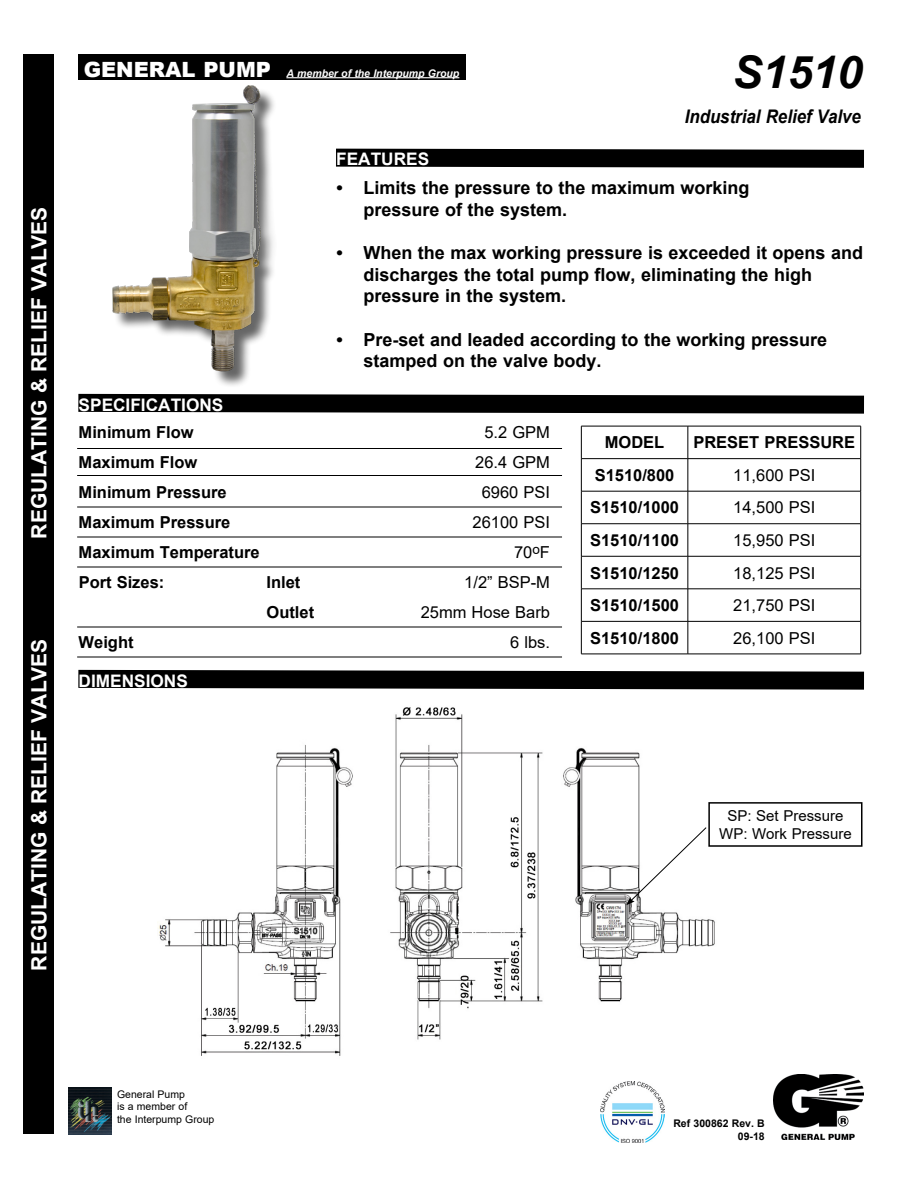
<style>
.page{position:relative;width:918px;height:1188px;background:#fff}
.page>*{position:absolute;margin:0;border:0;box-sizing:border-box;transform-origin:0 0}
.t1{font:italic 700 45px "Arial";color:#000}
.t2{font:700 21px "Arial";color:#fff}
.t3{font:italic 700 18.75px "Arial";color:#000;scale:.9 1}
.t4{font:700 18px/21.6px "Arial";color:#000}
.t5{font:700 17.25px "Arial";color:#fff}
.t6{font:700 16.5px "Arial";color:#000}
.t7{font:16.5px "Arial";color:#000}
.t8{font:15px/18px "Arial";color:#000;text-align:center}
.t9{font:10.5px/12.6px "Arial";color:#000}
.t10{font:italic 700 10.5px "Arial";color:#fff}
.t11{font:700 10.5px/12.6px "Arial";color:#000;text-align:right}
.s1{font-weight:900;font-style:normal;font-size:21px}
</style>
<div class="page">
<div style="left:24px;top:54px;width:30px;height:1080px;background:#000"></div>
<div style="left:78px;top:54px;width:387px;height:26px;background:#000"></div>
<hr style="left:286px;top:77px;width:173px;height:1px;background:#fff">
<svg style="left:78px;top:393px;width:787px;height:21px;background:#242424"></svg>
<img style="left:774px;top:1075px;width:90px;height:65px">
<img style="left:68px;top:1088px;width:44px;height:46px">
<svg style="left:78px;top:669px;width:787px;height:21px;background:#242424"></svg>
<img style="left:159px;top:707px;width:556px;height:349px">
<div style="left:709px;top:803px;width:153px;height:43px;background:#fff"></div>
<div style="left:708px;top:802px;width:154px;height:45px;border:2px solid #000"></div>
<svg style="left:626px;top:827px;width:80px;height:78px"></svg>
<svg style="left:336px;top:148px;width:528px;height:20px;background:#191919"></svg>
<hr style="left:77px;top:627px;width:485px;height:1px;background:#000">
<hr style="left:77px;top:537px;width:485px;height:1px;background:#000">
<hr style="left:77px;top:507px;width:485px;height:1px;background:#000">
<hr style="left:77px;top:475px;width:485px;height:1px;background:#000">
<hr style="left:77px;top:567px;width:485px;height:1px;background:#000">
<hr style="left:77px;top:657px;width:485px;height:1px;background:#000">
<hr style="left:77px;top:448px;width:485px;height:1px;background:#000">
<svg style="left:582px;top:427px;width:278px;height:227px"></svg>
<hr style="left:581px;top:426px;width:107px;height:1px;background:#000">
<hr style="left:581px;top:426px;width:1px;height:33px;background:#000">
<hr style="left:688px;top:426px;width:173px;height:1px;background:#000">
<hr style="left:688px;top:426px;width:1px;height:33px;background:#000">
<hr style="left:860px;top:426px;width:1px;height:33px;background:#000">
<hr style="left:581px;top:458px;width:107px;height:1px;background:#000">
<hr style="left:581px;top:459px;width:1px;height:32px;background:#000">
<hr style="left:688px;top:458px;width:173px;height:1px;background:#000">
<hr style="left:688px;top:459px;width:1px;height:32px;background:#000">
<hr style="left:860px;top:459px;width:1px;height:32px;background:#000">
<hr style="left:581px;top:491px;width:107px;height:1px;background:#000">
<hr style="left:581px;top:491px;width:1px;height:33px;background:#000">
<hr style="left:688px;top:491px;width:173px;height:1px;background:#000">
<hr style="left:688px;top:491px;width:1px;height:33px;background:#000">
<hr style="left:860px;top:491px;width:1px;height:33px;background:#000">
<hr style="left:581px;top:523px;width:107px;height:1px;background:#000">
<hr style="left:581px;top:524px;width:1px;height:32px;background:#000">
<hr style="left:688px;top:523px;width:173px;height:1px;background:#000">
<hr style="left:688px;top:524px;width:1px;height:32px;background:#000">
<hr style="left:860px;top:524px;width:1px;height:32px;background:#000">
<hr style="left:581px;top:556px;width:107px;height:1px;background:#000">
<hr style="left:581px;top:556px;width:1px;height:33px;background:#000">
<hr style="left:688px;top:556px;width:173px;height:1px;background:#000">
<hr style="left:688px;top:556px;width:1px;height:33px;background:#000">
<hr style="left:860px;top:556px;width:1px;height:33px;background:#000">
<hr style="left:581px;top:589px;width:107px;height:1px;background:#000">
<hr style="left:581px;top:589px;width:1px;height:32px;background:#000">
<hr style="left:688px;top:589px;width:173px;height:1px;background:#000">
<hr style="left:688px;top:589px;width:1px;height:32px;background:#000">
<hr style="left:860px;top:589px;width:1px;height:32px;background:#000">
<hr style="left:581px;top:621px;width:107px;height:1px;background:#000">
<hr style="left:581px;top:621px;width:1px;height:33px;background:#000">
<hr style="left:688px;top:621px;width:173px;height:1px;background:#000">
<hr style="left:688px;top:621px;width:1px;height:33px;background:#000">
<hr style="left:860px;top:621px;width:1px;height:33px;background:#000">
<hr style="left:581px;top:654px;width:107px;height:1px;background:#000">
<hr style="left:688px;top:654px;width:173px;height:1px;background:#000">
<img style="left:601px;top:1081px;width:64px;height:61px">
<img style="left:112px;top:77px;width:191px;height:309px">
<p class="t2" style="left:24px;top:539px;width:333px;rotate:-90deg">REGULATING &amp; RELIEF VALVES</p>
<p class="t2" style="left:24px;top:971px;width:333px;rotate:-90deg">REGULATING &amp; RELIEF VALVES</p>
<p class="t10" style="left:84px;top:66px;width:377px"><span class="s1">GENERAL PUMP</span> A member of the Interpump Group</p>
<p class="t5" style="left:336px;top:146px;width:94px">FEATURES</p>
<h1 class="t1" style="left:732px;top:42px;width:132px">S1510</h1>
<p class="t3" style="left:685px;top:104px;width:197px">Industrial Relief Valve</p>
<p class="t5" style="left:79px;top:392px;width:146px">SPECIFICATIONS</p>
<p class="t4" style="left:364px;top:177px;width:388px;text-indent:-27px">• Limits the pressure to the maximum working pressure of the system.</p>
<p class="t4" style="left:364px;top:242px;width:501px;text-indent:-27px">• When the max working pressure is exceeded it opens and discharges the total pump flow, eliminating the high pressure in the system.</p>
<p class="t4" style="left:364px;top:329px;width:465px;text-indent:-27px">• Pre-set and leaded according to the working pressure stamped on the valve body.</p>
<p class="t6" style="left:79px;top:421px;width:117px">Minimum Flow</p>
<p class="t7" style="left:484px;top:421px;width:67px">5.2 GPM</p>
<p class="t6" style="left:79px;top:451px;width:120px">Maximum Flow</p>
<p class="t7" style="left:475px;top:451px;width:76px">26.4 GPM</p>
<p class="t6" style="left:79px;top:481px;width:150px">Minimum Pressure</p>
<p class="t7" style="left:482px;top:481px;width:70px">6960 PSI</p>
<p class="t6" style="left:79px;top:511px;width:153px">Maximum Pressure</p>
<p class="t7" style="left:473px;top:511px;width:79px">26100 PSI</p>
<p class="t6" style="left:79px;top:541px;width:183px">Maximum Temperature</p>
<p class="t7" style="left:514px;top:541px;width:37px">70<sup>o</sup>F</p>
<p class="t6" style="left:79px;top:571px;width:87px">Port Sizes:</p>
<p class="t6" style="left:267px;top:571px;width:35px">Inlet</p>
<p class="t7" style="left:464px;top:571px;width:87px">1/2” BSP-M</p>
<p class="t6" style="left:267px;top:601px;width:49px">Outlet</p>
<p class="t7" style="left:421px;top:601px;width:131px">25mm Hose Barb</p>
<p class="t6" style="left:79px;top:631px;width:56px">Weight</p>
<p class="t7" style="left:510px;top:631px;width:41px">6 lbs.</p>
<p class="t5" style="left:79px;top:668px;width:111px">DIMENSIONS</p>
<p class="t6" style="left:605px;top:431px;width:61px">MODEL</p>
<p class="t6" style="left:693px;top:431px;width:163px">PRESET PRESSURE</p>
<p class="t6" style="left:595px;top:463px;width:81px">S1510/800</p>
<p class="t7" style="left:733px;top:464px;width:84px">11,600 PSI</p>
<p class="t6" style="left:590px;top:496px;width:90px">S1510/1000</p>
<p class="t7" style="left:733px;top:496px;width:84px">14,500 PSI</p>
<p class="t6" style="left:590px;top:529px;width:90px">S1510/1100</p>
<p class="t7" style="left:733px;top:529px;width:84px">15,950 PSI</p>
<p class="t6" style="left:590px;top:561px;width:90px">S1510/1250</p>
<p class="t7" style="left:733px;top:561px;width:84px">18,125 PSI</p>
<p class="t6" style="left:590px;top:594px;width:90px">S1510/1500</p>
<p class="t7" style="left:733px;top:594px;width:84px">21,750 PSI</p>
<p class="t6" style="left:590px;top:626px;width:90px">S1510/1800</p>
<p class="t7" style="left:733px;top:626px;width:84px">26,100 PSI</p>
<p class="t8" style="left:719px;top:807px;width:134px">SP: Set Pressure<br>WP: Work Pressure</p>
<p class="t9" style="left:117px;top:1088px;width:99px">General Pump<br>is a member of<br>the Interpump Group</p>
<p class="t11" style="left:673px;top:1118px;width:93px">Ref 300862 Rev. B<br>09-18</p>
</div>
